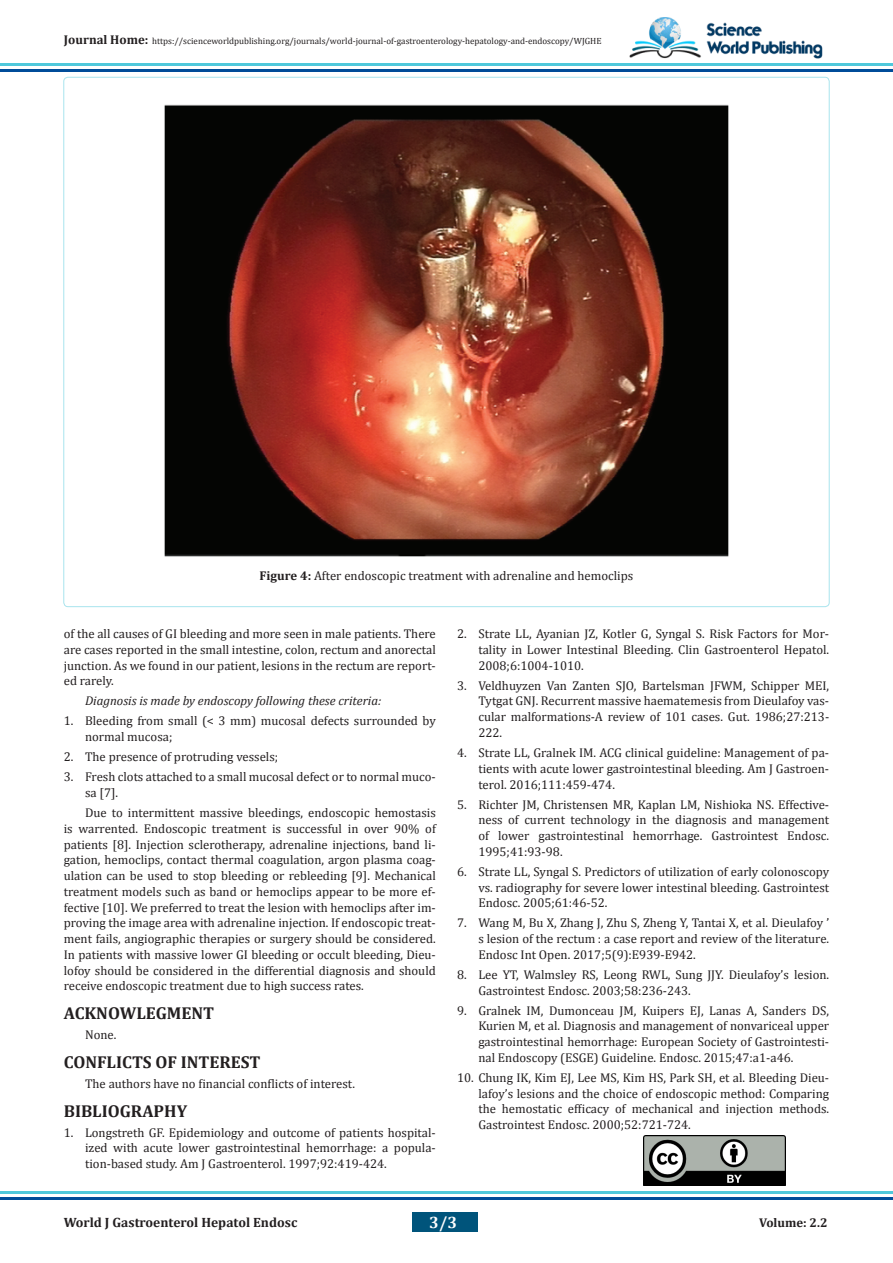
<style>
.page{position:relative;width:893px;height:1263px;background:#fff}
.page>*{position:absolute;margin:0;border:0;box-sizing:border-box;transform-origin:0 0}
.t1{font:700 17.25px "Cambria";color:#231f20}
.t2{font:700 16.5px "Cambria";color:#fff}
.t3{font:700 13.5px "Cambria";color:#231f20}
.t4{font:12.75px/15.8px "Cambria";color:#231f20;text-align:justify}
.t5{font:italic 12.75px "Cambria";color:#231f20}
.t6{font:700 12.75px "Cambria";color:#231f20}
.t7{font:9px "Cambria";color:#231f20}
.s1{font-weight:700;font-size:12.75px}
.s2{font-weight:700}
</style>
<div class="page">
<div style="left:412px;top:1212px;width:66px;height:19px;background:#00547b"></div>
<img style="left:623px;top:17px;width:206px;height:47px">
<hr style="left:0;top:64px;width:893px;height:2px;background:#4fc8db">
<hr style="left:0;top:70px;width:893px;height:2px;background:#004c99">
<hr style="left:0;top:1192px;width:893px;height:2px;background:#4fc8db">
<hr style="left:0;top:1198px;width:893px;height:2px;background:#004c99">
<img style="left:164px;top:104px;width:565px;height:453px">
<img style="left:643px;top:1135px;width:143px;height:50px">
<p class="t7" style="left:64px;top:35px;width:539px"><span class="s1">Journal Home:</span> https://scienceworldpublishing.org/journals/world-journal-of-gastroenterology-hepatology-and-endoscopy/WJGHE</p>
<p class="t4" style="left:260px;top:568px;width:375px"><span class="s2">Figure 4:</span> After endoscopic treatment with adrenaline and hemoclips</p>
<p class="t4" style="left:64px;top:626px;width:374px">of the all causes of GI bleeding and more seen in male patients. There are cases reported in the small intestine, colon, rectum and anorectal junction. As we found in our patient, lesions in the rectum are report&shy;ed rarely.</p>
<p class="t5" style="left:85px;top:692px;width:298px">Diagnosis is made by endoscopy following these criteria:</p>
<p class="t4" style="left:85px;top:713px;width:352px;text-indent:-21px">1. Bleeding from small (&lt; 3 mm) mucosal defects surrounded by normal mucosa;</p>
<p class="t4" style="left:64px;top:749px;width:216px">2. The presence of protruding vessels;</p>
<p class="t4" style="left:85px;top:769px;width:352px;text-indent:-21px">3. Fresh clots attached to a small mucosal defect or to normal muco&shy;sa [7].</p>
<p class="t4" style="left:64px;top:805px;width:374px;text-indent:21px">Due to intermittent massive bleedings, endoscopic hemostasis is warrented. Endoscopic treatment is successful in over 90% of patients [8]. Injection sclerotherapy, adrenaline injections, band li&shy;gation, hemoclips, contact thermal coagulation, argon plasma coag&shy;ulation can be used to stop bleeding or rebleeding [9]. Mechanical treatment models such as band or hemoclips appear to be more ef&shy;fective [10]. We preferred to treat the lesion with hemoclips after im&shy;proving the image area with adrenaline injection. If endoscopic treat&shy;ment fails, angiographic therapies or surgery should be considered.<br>In patients with massive lower GI bleeding or occult bleeding, Dieu&shy;lofoy should be considered in the differential diagnosis and should receive endoscopic treatment due to high success rates.</p>
<p class="t1" style="left:64px;top:1001px;width:152px">ACKNOWLEGMENT</p>
<p class="t4" style="left:85px;top:1027px;width:33px">None.</p>
<p class="t1" style="left:64px;top:1050px;width:198px">CONFLICTS OF INTEREST</p>
<p class="t4" style="left:85px;top:1075px;width:271px">The authors have no financial conflicts of interest.</p>
<p class="t1" style="left:64px;top:1098px;width:125px">BIBLIOGRAPHY</p>
<p class="t4" style="left:85px;top:1124px;width:352px;text-indent:-21px">1. Longstreth GF. Epidemiology and outcome of patients hospital&shy;ized with acute lower gastrointestinal hemorrhage: a popula&shy;tion-based study. Am J Gastroenterol. 1997;92:419-424.</p>
<p class="t4" style="left:478px;top:626px;width:352px;text-indent:-21px">2. Strate LL, Ayanian JZ, Kotler G, Syngal S. Risk Factors for Mor&shy;tality in Lower Intestinal Bleeding. Clin Gastroenterol Hepatol.<br>2008;6:1004-1010.</p>
<p class="t4" style="left:478px;top:677px;width:352px;text-indent:-21px">3. Veldhuyzen Van Zanten SJO, Bartelsman JFWM, Schipper MEI, Tytgat GNJ. Recurrent massive haematemesis from Dieulafoy vas&shy;cular malformations-A review of 101 cases. Gut. 1986;27:213- 222.</p>
<p class="t4" style="left:478px;top:745px;width:352px;text-indent:-21px">4. Strate LL, Gralnek IM. ACG clinical guideline: Management of pa&shy;tients with acute lower gastrointestinal bleeding. Am J Gastroen&shy;terol. 2016;111:459-474.</p>
<p class="t4" style="left:478px;top:796px;width:352px;text-indent:-21px">5. Richter JM, Christensen MR, Kaplan LM, Nishioka NS. Effective&shy;ness of current technology in the diagnosis and management of lower gastrointestinal hemorrhage. Gastrointest Endosc.<br>1995;41:93-98.</p>
<p class="t4" style="left:478px;top:863px;width:352px;text-indent:-21px">6. Strate LL, Syngal S. Predictors of utilization of early colonoscopy vs. radiography for severe lower intestinal bleeding. Gastrointest Endosc. 2005;61:46-52.</p>
<p class="t4" style="left:478px;top:915px;width:352px;text-indent:-21px">7. Wang M, Bu X, Zhang J, Zhu S, Zheng Y, Tantai X, et al. Dieulafoy ’ s lesion of the rectum : a case report and review of the literature.<br>Endosc Int Open. 2017;5(9):E939-E942.</p>
<p class="t4" style="left:478px;top:966px;width:352px;text-indent:-21px">8. Lee YT, Walmsley RS, Leong RWL, Sung JJY. Dieulafoy’s lesion.<br>Gastrointest Endosc. 2003;58:236-243.</p>
<p class="t4" style="left:478px;top:1002px;width:352px;text-indent:-21px">9. Gralnek IM, Dumonceau JM, Kuipers EJ, Lanas A, Sanders DS, Kurien M, et al. Diagnosis and management of nonvariceal upper gastrointestinal hemorrhage: European Society of Gastrointesti&shy;nal Endoscopy (ESGE) Guideline. Endosc. 2015;47:a1-a46.</p>
<p class="t4" style="left:478px;top:1069px;width:352px;text-indent:-21px">10. Chung IK, Kim EJ, Lee MS, Kim HS, Park SH, et al. Bleeding Dieu&shy;lafoy’s lesions and the choice of endoscopic method: Comparing the hemostatic efficacy of mechanical and injection methods.<br>Gastrointest Endosc. 2000;52:721-724.</p>
<p class="t2" style="left:429px;top:1211px;width:29px">3/3</p>
<p class="t3" style="left:64px;top:1213px;width:235px">World J Gastroenterol Hepatol Endosc</p>
<p class="t6" style="left:759px;top:1213px;width:70px">Volume: 2.2</p>
</div>
